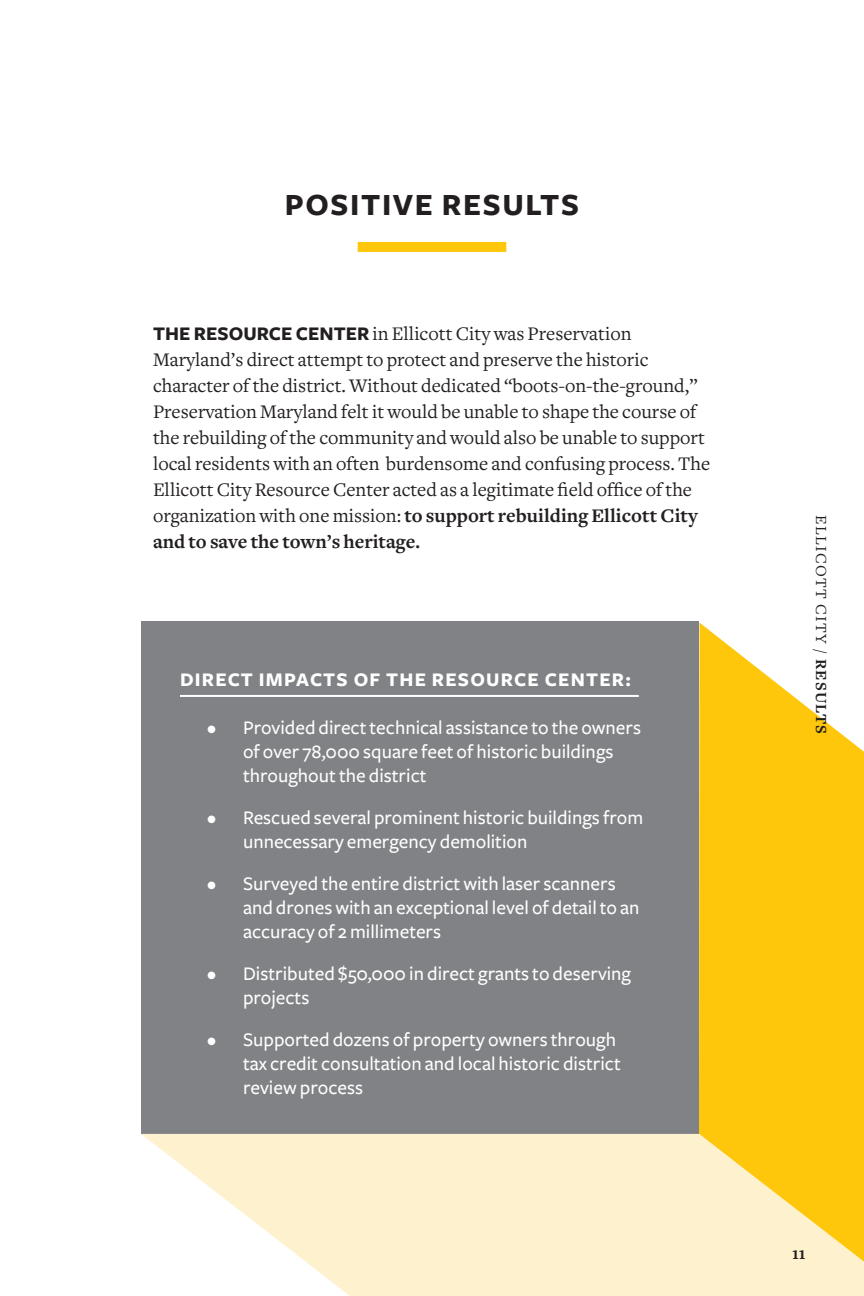
<style>
.page{position:relative;width:864px;height:1296px;background:#fff}
.page>*{position:absolute;margin:0;border:0;box-sizing:border-box;transform-origin:0 0}
.Header_2{font:700 32px "Freight Sans";letter-spacing:.05em;color:#231f20}
.Paragraph_1{font:20px/26px "Freight Text";color:#231f20}
.t1{font:500 20px/24px "Freight Sans";color:#fff}
.Header_3{font:700 20px "Freight Sans";letter-spacing:.06em;color:#fff}
.Paragraph_1-2{font:700 18px "Freight Text";color:#231f20}
.Paragraph_1-3{font:16px "Freight Text";letter-spacing:.08em;color:#231f20}
.s1{font-family:"Freight Sans";font-weight:700}
.s2{font-weight:700}
</style>
<div class="page">
<div style="left:141px;top:622px;width:558px;height:512px;background:#808285"></div>
<svg style="left:699px;top:623px;width:165px;height:511px;background:#fece2b"></svg>
<svg style="left:141px;top:1134px;width:723px;height:162px;background:#feefc3"></svg>
<div style="left:358px;top:242px;width:148px;height:10px;background:#fec70c"></div>
<hr style="left:180px;top:695px;width:459px;height:2px;background:#fff">
<p class="Header_2" style="left:285px;top:187px;width:296px">POSITIVE RESULTS</p>
<p class="Paragraph_1" style="left:153px;top:321px;width:559px"><span class="s1">THE RESOURCE CENTER</span> in Ellicott City was Preservation Maryland’s direct attempt to protect and preserve the historic character of the district. Without dedicated “boots-on-the-ground,” Preservation Maryland felt it would be unable to shape the course of the rebuilding of the community and would also be unable to support local residents with an often burdensome and confusing process. The Ellicott City Resource Center acted as a legitimate field office of the organization with one mission: <span class="s2">to support rebuilding Ellicott City and to save the town’s heritage.</span></p>
<p class="Header_3" style="left:180px;top:669px;width:453px">DIRECT IMPACTS OF THE RESOURCE CENTER:</p>
<p class="t1" style="left:243px;top:716px;width:400px;text-indent:-36px">• Provided directtechnical assistance to the owners of over 78,000 square feet of historic buildings throughoutthe district</p>
<p class="t1" style="left:243px;top:806px;width:402px;text-indent:-36px">• Rescued several prominent historic buildings from unnecessary emergency demolition</p>
<p class="t1" style="left:243px;top:872px;width:398px;text-indent:-36px">• Surveyed the entire districtwith laser scanners and droneswith an exceptional level of detailto an accuracy of 2millimeters</p>
<p class="t1" style="left:243px;top:962px;width:390px;text-indent:-36px">• Distributed $50,000 in direct grants to deserving projects</p>
<p class="t1" style="left:243px;top:1028px;width:379px;text-indent:-36px">• Supported dozens of property owners through tax credit consultation and local historic district reviewprocess</p>
<p class="Paragraph_1-3" style="left:830px;top:515px;width:221px;rotate:90deg">ELLICOTT CITY / <span class="s2">RESULTS</span></p>
<p class="Paragraph_1-2" style="left:792px;top:1244px;width:15px">11</p>
</div>
